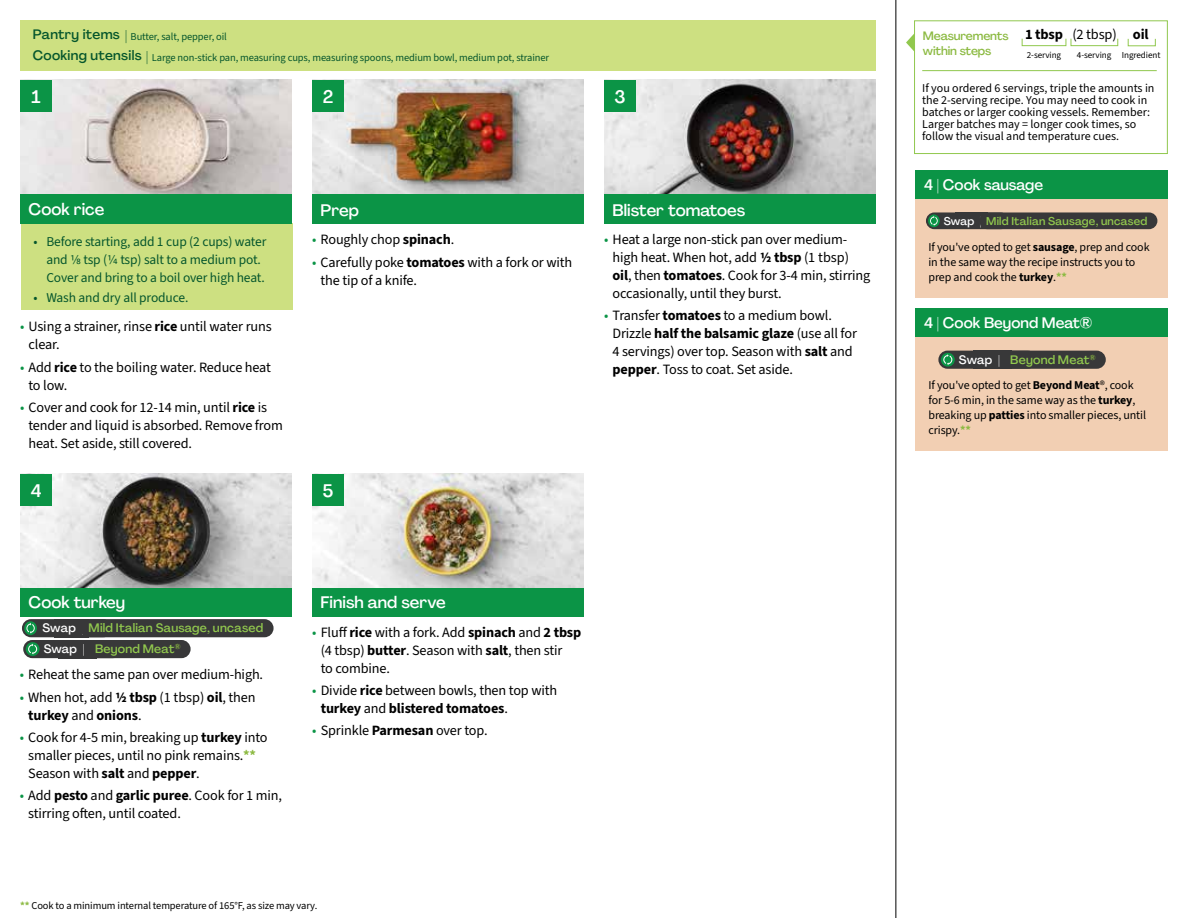
<style>
.page{position:relative;width:1188px;height:918px;background:#fff}
.page>*{position:absolute;margin:0;border:0;box-sizing:border-box;transform-origin:0 0}
.t1{font:500 18px "Agrandir";color:#fff}
.t2{font:500 16.5px "Agrandir";color:#fff}
.t3{font:500 15px "Agrandir";color:#fff}
.t4{font:700 14.4px "Source Sans 3";letter-spacing:-.01em;color:#000}
.t5{font:14.25px/18px "Source Sans 3";letter-spacing:-.01em;color:#000}
.t6{font:13.5px/18px "Source Sans 3";letter-spacing:-.01em;color:#05562c}
.t7{font:500 13.5px "Agrandir";letter-spacing:.025em;color:#05562c}
.t8{font:500 12.15px/20.9px "Agrandir";letter-spacing:.02em;color:#91c84e}
.t9{font:12px/15px "Source Sans 3";letter-spacing:-.01em;color:#000}
.t10{font:500 12px/15.8px "Agrandir";letter-spacing:-.01em;color:#8cba42}
.t11{font:500 11.1px "Agrandir";letter-spacing:.02em;color:#91c84e}
.t12{font:10.5px "Source Sans 3";letter-spacing:-.01em;color:#05562c}
.t13{font:10.5px "Source Sans 3";letter-spacing:-.01em;color:#000}
.t14{font:9.15px "Source Sans 3";letter-spacing:-.01em;color:#000}
.s1{font-family:"Agrandir";font-weight:500;font-size:13.5px}
.s2{color:#0b9446}
.s3{font-weight:700}
.s4{color:#fff}
.s5{font-weight:700;color:#8cba42}
.s6{font-weight:400}
</style>
<div class="page">
<div style="left:20px;top:587px;width:272px;height:29px;background:#0b9446"></div>
<div style="left:312px;top:587px;width:272px;height:29px;background:#0b9446"></div>
<div style="left:20px;top:20px;width:856px;height:51px;background:#cde081"></div>
<div style="left:21px;top:223px;width:272px;height:87px;background:#cde081"></div>
<hr style="left:896px;top:0;width:1px;height:918px;background:#000">
<img style="left:20px;top:80px;width:272px;height:114px">
<div style="left:20px;top:194px;width:272px;height:30px;background:#0b9446"></div>
<div style="left:20px;top:80px;width:32px;height:32px;background:#0b9446"></div>
<img style="left:312px;top:80px;width:272px;height:115px">
<div style="left:312px;top:195px;width:272px;height:29px;background:#0b9446"></div>
<div style="left:312px;top:80px;width:32px;height:32px;background:#0b9446"></div>
<img style="left:604px;top:80px;width:272px;height:115px">
<div style="left:604px;top:195px;width:272px;height:29px;background:#0b9446"></div>
<div style="left:604px;top:80px;width:32px;height:32px;background:#0b9446"></div>
<img style="left:20px;top:474px;width:272px;height:113px">
<div style="left:20px;top:474px;width:32px;height:32px;background:#0b9446"></div>
<img style="left:312px;top:474px;width:272px;height:113px">
<div style="left:312px;top:474px;width:32px;height:32px;background:#0b9446"></div>
<div style="left:914px;top:20px;width:254px;height:134px;border:1px solid #91c84e"></div>
<div style="left:1022px;top:38px;width:44px;height:8px;border:1px solid #91c84e"></div>
<div style="left:1071px;top:38px;width:47px;height:8px;border:1px solid #91c84e"></div>
<div style="left:1128px;top:38px;width:28px;height:8px;border:1px solid #91c84e"></div>
<svg style="left:906px;top:33px;width:9px;height:19px"></svg>
<hr style="left:922px;top:70px;width:235px;height:1px;background:#91c84e">
<div style="left:916px;top:196px;width:252px;height:102px;background:#f2cfb3"></div>
<div style="left:916px;top:170px;width:252px;height:29px;background:#0b9446"></div>
<div style="left:916px;top:334px;width:252px;height:117px;background:#f2cfb3"></div>
<div style="left:916px;top:309px;width:252px;height:28px;background:#0b9446"></div>
<div style="left:926px;top:212px;width:83px;height:17px;background:#383839;border-radius:8px"></div>
<svg style="left:928px;top:214px;width:12px;height:13px"></svg>
<svg style="left:930px;top:216px;width:8px;height:10px"></svg>
<div style="left:979px;top:212px;width:178px;height:17px;background:#383839;border-radius:8px"></div>
<div style="left:938px;top:351px;width:99px;height:18px;background:#383839;border-radius:9px"></div>
<svg style="left:941px;top:353px;width:14px;height:14px"></svg>
<svg style="left:943px;top:354px;width:9px;height:11px"></svg>
<div style="left:1002px;top:351px;width:104px;height:18px;background:#383839;border-radius:9px"></div>
<div style="left:22px;top:619px;width:90px;height:18px;background:#383839;border-radius:9px"></div>
<svg style="left:24px;top:621px;width:13px;height:14px"></svg>
<svg style="left:26px;top:623px;width:9px;height:11px"></svg>
<div style="left:80px;top:619px;width:194px;height:18px;background:#383839;border-radius:9px"></div>
<div style="left:23px;top:640px;width:99px;height:18px;background:#383839;border-radius:9px"></div>
<svg style="left:26px;top:642px;width:14px;height:14px"></svg>
<svg style="left:28px;top:644px;width:9px;height:11px"></svg>
<div style="left:86px;top:640px;width:105px;height:18px;background:#383839;border-radius:9px"></div>
<p class="t12" style="left:33px;top:30px;width:196px"><span class="s1">Pantry items |</span> Butter, salt, pepper, oil</p>
<p class="t7" style="left:33px;top:47px;width:110px">Cooking utensils</p>
<p class="t12" style="left:146px;top:51px;width:405px"><span class="s1">|</span> Large non-stick pan, measuring cups, measuring spoons, medium bowl, medium pot, strainer</p>
<p class="t1" style="left:32px;top:85px;width:11px">1</p>
<p class="t1" style="left:323px;top:85px;width:12px">2</p>
<p class="t1" style="left:614px;top:85px;width:13px">3</p>
<p class="t2" style="left:29px;top:199px;width:77px">Cook rice</p>
<p class="t6" style="left:46px;top:232px;width:222px;text-indent:-13px">• Before starting, add 1 cup (2 cups) water and 1/8 tsp (1/4 tsp) salt to a medium pot.<br>Cover and bring to a boil over high heat.</p>
<p class="t6" style="left:34px;top:288px;width:156px">• Wash and dry all produce.</p>
<p class="t5" style="left:29px;top:318px;width:245px;text-indent:-9px"><span class="s2">•</span> Using a strainer, rinse <span class="s3">rice</span> until water runs clear.</p>
<p class="t5" style="left:29px;top:358px;width:244px;text-indent:-9px"><span class="s2">•</span> Add <span class="s3">rice</span> to the boiling water. Reduce heat to low.</p>
<p class="t5" style="left:29px;top:398px;width:256px;text-indent:-9px"><span class="s2">•</span> Cover and cook for 12-14 min, until <span class="s3">rice</span> is tender and liquid is absorbed. Remove from heat. Set aside, still covered.</p>
<p class="t2" style="left:321px;top:200px;width:40px">Prep</p>
<p class="t5" style="left:312px;top:231px;width:144px"><span class="s2">•</span> Roughly chop <span class="s3">spinach</span>.</p>
<p class="t5" style="left:321px;top:253px;width:253px;text-indent:-9px"><span class="s2">•</span> Carefully poke <span class="s3">tomatoes</span> with a fork or with the tip of a knife.</p>
<p class="t1" style="left:31px;top:479px;width:12px">4</p>
<p class="t1" style="left:323px;top:479px;width:12px">5</p>
<p class="t2" style="left:613px;top:200px;width:134px">Blister tomatoes</p>
<p class="t5" style="left:613px;top:230px;width:259px;text-indent:-9px"><span class="s2">•</span> Heat a large non-stick pan over medium&shy;high heat. When hot, add <span class="s3">1/2 tbsp</span> (1 tbsp) <span class="s3">oil</span>, then <span class="s3">tomatoes</span>. Cook for 3-4 min, stirring occasionally, until they burst.</p>
<p class="t5" style="left:613px;top:307px;width:246px;text-indent:-9px"><span class="s2">•</span> Transfer <span class="s3">tomatoes</span> to a medium bowl.<br>Drizzle <span class="s3">half the balsamic glaze</span> (use all for 4 servings) over top. Season with <span class="s3">salt</span> and <span class="s3">pepper</span>. Toss to coat. Set aside.</p>
<p class="t2" style="left:28px;top:592px;width:98px">Cook turkey</p>
<p class="t2" style="left:321px;top:592px;width:127px">Finish and serve</p>
<p class="t8" style="left:43px;top:618px;width:222px"><span class="s4">Swap |</span> Mild Italian Sausage, uncased<br><span class="s4">Swap |</span> Beyond Meat<sup>®</sup></p>
<p class="t5" style="left:20px;top:666px;width:245px"><span class="s2">•</span> Reheat the same pan over medium-high.</p>
<p class="t5" style="left:28px;top:688px;width:229px;text-indent:-9px"><span class="s2">•</span> When hot, add <span class="s3">1/2 tbsp</span> (1 tbsp) <span class="s3">oil</span>, then <span class="s3">turkey</span> and <span class="s3">onions</span>.</p>
<p class="t5" style="left:28px;top:728px;width:241px;text-indent:-9px"><span class="s2">•</span> Cook for 4-5 min, breaking up <span class="s3">turkey</span> into smaller pieces, until no pink remains.<span class="s5">**<br></span>Season with <span class="s3">salt</span> and <span class="s3">pepper</span>.</p>
<p class="t5" style="left:28px;top:786px;width:255px;text-indent:-9px"><span class="s2">•</span> Add <span class="s3">pesto</span> and <span class="s3">garlic puree</span>. Cook for 1 min, stirring often, until coated.</p>
<p class="t5" style="left:321px;top:623px;width:262px;text-indent:-9px"><span class="s2">•</span> Fluff <span class="s3">rice</span> with a fork. Add <span class="s3">spinach</span> and <span class="s3">2 tbsp </span>(4 tbsp) <span class="s3">butter</span>. Season with <span class="s3">salt</span>, then stir<br>to combine.</p>
<p class="t5" style="left:321px;top:681px;width:238px;text-indent:-9px"><span class="s2">•</span> Divide <span class="s3">rice</span> between bowls, then top with <span class="s3">turkey</span> and <span class="s3">blistered tomatoes</span>.</p>
<p class="t5" style="left:312px;top:722px;width:177px"><span class="s2">•</span> Sprinkle <span class="s3">Parmesan</span> over top.</p>
<p class="t13" style="left:20px;top:898px;width:299px"><span class="s5">**</span> Cook to a minimum internal temperature of 165°F, as size may vary.</p>
<p class="t10" style="left:923px;top:27px;width:87px">Measurements within steps</p>
<p class="t4" style="left:1025px;top:25px;width:125px">1 tbsp <span class="s6">(2 tbsp)</span> oil</p>
<p class="t14" style="left:1027px;top:49px;width:36px">2-serving</p>
<p class="t14" style="left:1077px;top:49px;width:85px">4-serving Ingredient</p>
<p class="t9" style="left:922px;top:82px;width:234px;line-height:12px">If you ordered 6 servings, triple the amounts in the 2-serving recipe. You may need to cook in batches or larger cooking vessels. Remember:<br>Larger batches may = longer cook times, so follow the visual and temperature cues.</p>
<p class="t3" style="left:924px;top:176px;width:120px">4 | Cook sausage</p>
<p class="t11" style="left:944px;top:214px;width:205px"><span class="s4">Swap |</span> Mild Italian Sausage, uncased</p>
<p class="t9" style="left:928px;top:240px;width:223px">If you've opted to get <span class="s3">sausage</span>, prep and cook in the same way the recipe instructs you to prep and cook the <span class="s3">turkey</span>.<span class="s5">**</span></p>
<p class="t3" style="left:924px;top:314px;width:170px">4 | Cook Beyond Meat®</p>
<p class="t8" style="left:959px;top:349px;width:138px"><span class="s4">Swap |</span> Beyond Meat<sup>®</sup></p>
<p class="t9" style="left:928px;top:378px;width:219px">If you've opted to get <span class="s3">Beyond Meat</span>®, cook for 5-6 min, in the same way as the <span class="s3">turkey</span>, breaking up <span class="s3">patties</span> into smaller pieces, until crispy.<span class="s5">**</span></p>
</div>
